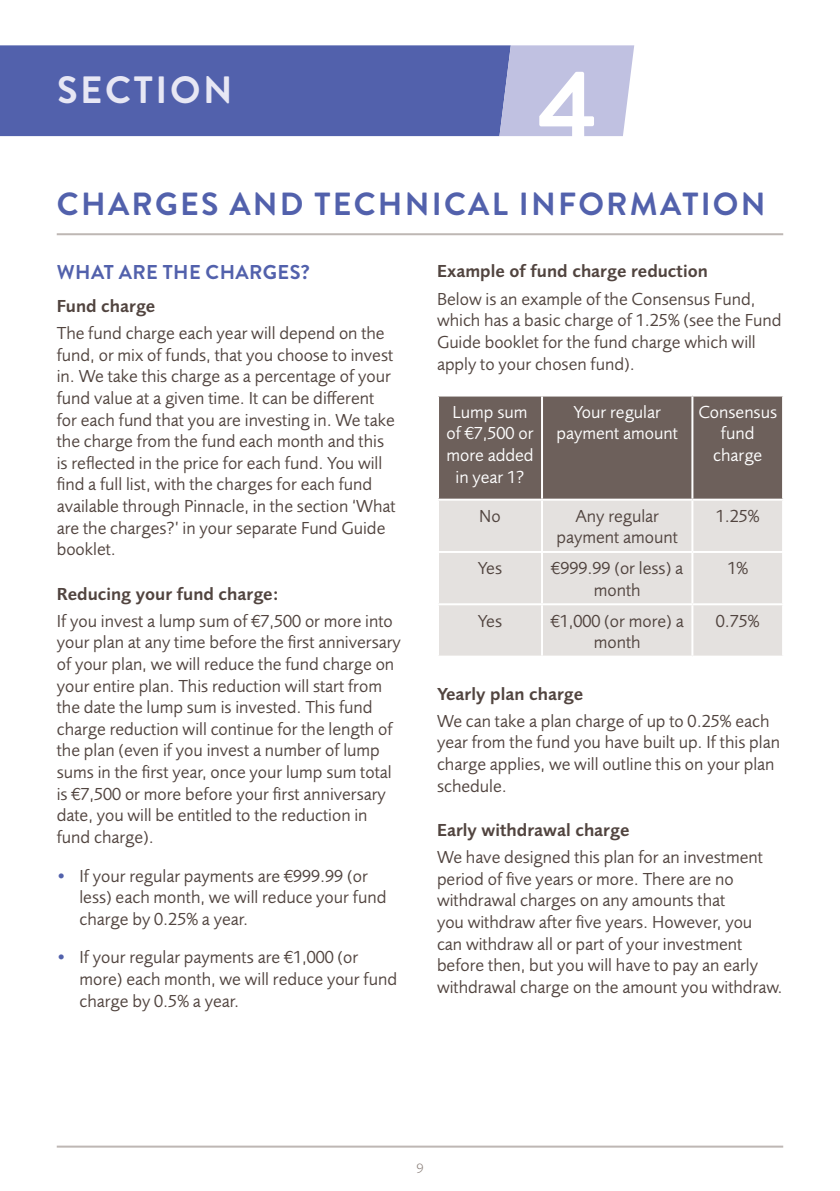
<style>
.page{position:relative;width:840px;height:1191px;background:#fff}
.page>*{position:absolute;margin:0;border:0;box-sizing:border-box;transform-origin:0 0}
.t1{font:700 100px "Brandon Grotesque";color:#fff}
.t2{font:700 38px "Brandon Grotesque";letter-spacing:.07em;color:#e7e7f4}
.t3{font:700 32px "Brandon Grotesque";letter-spacing:.07em;color:#5261ac}
.t4{font:700 20px "Brandon Grotesque";letter-spacing:.02em;color:#5261ac}
.t5{font:18px/21.6px "Foundry Sans";color:#51443f}
.t6{font:600 18px "Foundry Sans";color:#51443f}
.t7{font:18px/21.6px "Foundry Sans";color:#fff;text-align:center}
.t8{font:300 14px "Foundry Sans";color:#8b807b}
.s1{color:#5261ac}
</style>
<div class="page">
<hr style="left:57px;top:1145px;width:725px;height:2px;background:#beb7b4">
<div style="left:0;top:45px;width:499px;height:91px;background:#5261ac"></div>
<svg style="left:499px;top:45px;width:135px;height:91px;background:#bcbedf"></svg>
<hr style="left:57px;top:233px;width:725px;height:2px;background:#beb7b4">
<div style="left:439px;top:396px;width:342px;height:102px;background:#6d605b"></div>
<div style="left:439px;top:500px;width:342px;height:155px;background:#e4e1df"></div>
<hr style="left:540px;top:396px;width:2px;height:102px;background:#fff">
<hr style="left:691px;top:396px;width:2px;height:102px;background:#fff">
<hr style="left:540px;top:500px;width:2px;height:51px;background:#fff">
<hr style="left:691px;top:500px;width:2px;height:51px;background:#fff">
<hr style="left:437px;top:551px;width:104px;height:2px;background:#fff">
<hr style="left:541px;top:551px;width:151px;height:2px;background:#fff">
<hr style="left:540px;top:553px;width:2px;height:50px;background:#fff">
<hr style="left:692px;top:551px;width:91px;height:2px;background:#fff">
<hr style="left:691px;top:553px;width:2px;height:50px;background:#fff">
<hr style="left:437px;top:603px;width:104px;height:2px;background:#fff">
<hr style="left:541px;top:603px;width:151px;height:2px;background:#fff">
<hr style="left:540px;top:605px;width:2px;height:50px;background:#fff">
<hr style="left:692px;top:603px;width:91px;height:2px;background:#fff">
<hr style="left:691px;top:605px;width:2px;height:50px;background:#fff">
<h2 class="t2" style="left:57px;top:64px;width:177px">SECTION</h2>
<h1 class="t1" style="left:537px;top:37px;width:61px">4</h1>
<h3 class="t3" style="left:57px;top:182px;width:709px">CHARGES AND TECHNICAL INFORMATION</h3>
<p class="t4" style="left:57px;top:258px;width:254px">WHAT ARE THE CHARGES?</p>
<p class="t6" style="left:57px;top:295px;width:100px">Fund charge</p>
<p class="t5" style="left:57px;top:323px;width:340px">The fund charge each year will depend on the fund, or mix of funds, that you choose to invest in. We take this charge as a percentage of your fund value at a given time. It can be different for each fund that you are investing in. We take the charge from the fund each month and this is reflected in the price for each fund. You will find a full list, with the charges for each fund available through Pinnacle, in the section ‘What are the charges?’ in your separate Fund Guide booklet.</p>
<p class="t6" style="left:57px;top:583px;width:223px">Reducing your fund charge:</p>
<p class="t5" style="left:57px;top:610px;width:345px">If you invest a lump sum of €7,500 or more into your plan at any time before the first anniversary of your plan, we will reduce the fund charge on your entire plan. This reduction will start from the date the lump sum is invested. This fund charge reduction will continue for the length of the plan (even if you invest a number of lump sums in the first year, once your lump sum total is €7,500 or more before your first anniversary date, you will be entitled to the reduction in fund charge).</p>
<p class="t5" style="left:79px;top:865px;width:308px;text-indent:-23px"><span class="s1">•</span> If your regular payments are €999.99 (or less) each month, we will reduce your fund charge by 0.25% a year.</p>
<p class="t5" style="left:79px;top:947px;width:319px;text-indent:-23px"><span class="s1">•</span> If your regular payments are €1,000 (or more) each month, we will reduce your fund charge by 0.5% a year.</p>
<p class="t6" style="left:437px;top:261px;width:272px">Example of fund charge reduction</p>
<p class="t5" style="left:437px;top:288px;width:345px">Below is an example of the Consensus Fund, which has a basic charge of 1.25% (see the Fund Guide booklet for the fund charge which will apply to your chosen fund).</p>
<p class="t7" style="left:446px;top:401px;width:89px">Lump sum of €7,500 or more added in year 1?</p>
<p class="t7" style="left:556px;top:401px;width:123px">Your regular payment amount</p>
<p class="t7" style="left:698px;top:401px;width:80px">Consensus fund charge</p>
<p class="t5" style="left:479px;top:505px;width:23px">No</p>
<p class="t5" style="left:556px;top:505px;width:123px;text-align:center">Any regular payment amount</p>
<p class="t5" style="left:715px;top:505px;width:45px">1.25%</p>
<p class="t5" style="left:477px;top:558px;width:26px">Yes</p>
<p class="t5" style="left:551px;top:558px;width:133px;text-align:center">€999.99 (or less) a month</p>
<p class="t5" style="left:727px;top:558px;width:22px">1%</p>
<p class="t5" style="left:477px;top:610px;width:26px">Yes</p>
<p class="t5" style="left:550px;top:610px;width:134px;text-align:center">€1,000 (or more) a month</p>
<p class="t5" style="left:715px;top:610px;width:45px">0.75%</p>
<p class="t6" style="left:437px;top:683px;width:147px">Yearly plan charge</p>
<p class="t5" style="left:437px;top:710px;width:344px">We can take a plan charge of up to 0.25% each year from the fund you have built up. If this plan charge applies, we will outline this on your plan schedule.</p>
<p class="t6" style="left:437px;top:819px;width:194px">Early withdrawal charge</p>
<p class="t5" style="left:437px;top:847px;width:347px">We have designed this plan for an investment period of five years or more. There are no withdrawal charges on any amounts that<br>you withdraw after five years. However, you<br>can withdraw all or part of your investment before then, but you will have to pay an early withdrawal charge on the amount you withdraw.</p>
<p class="t8" style="left:416px;top:1160px;width:8px">9</p>
</div>
